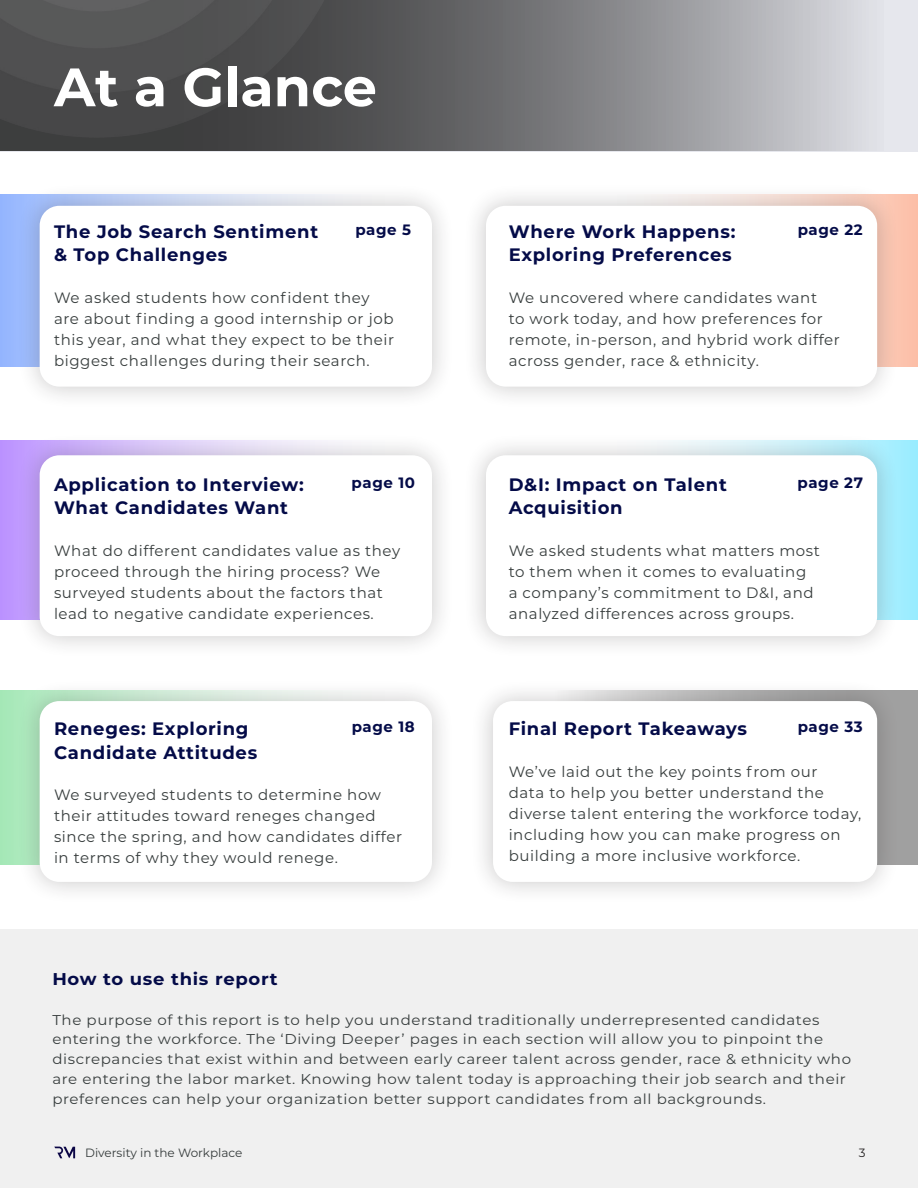
<style>
.page{position:relative;width:918px;height:1188px;background:#fff}
.page>*{position:absolute;margin:0;border:0;box-sizing:border-box;transform-origin:0 0}
.t1{font:700 54px "Montserrat";color:#fff}
.Body{font:700 18px/23.2px "Montserrat";letter-spacing:.04em;color:#040b48}
.Body-2{font:700 17.1px "Montserrat";letter-spacing:.04em;color:#040b48;scale:1.06 1}
.Body-3{font:15px/21px "Montserrat";letter-spacing:.04em;color:#373d3d}
.Body-4{font:700 15px "Montserrat";letter-spacing:.04em;color:#040b48}
.Body-5{font:14.25px/19.8px "Montserrat";letter-spacing:.04em;color:#373d3d;scale:1.06 1}
.t2{font:12px "Montserrat";color:#373d3d}
.t3{font:12px "Montserrat";color:#231f20}
</style>
<div class="page">
<div style="left:0;top:929px;width:918px;height:259px;background:#f0f0f0"></div>
<div style="left:0;top:0;width:918px;height:152px;background:#e6e7ed"></div>
<svg style="left:0;top:0;width:866px;height:151px;background:#87888b"></svg>
<img style="left:0;top:0;width:355px;height:137px">
<div style="left:578px;top:194px;width:340px;height:173px;background:#fcc1ab"></div>
<div style="left:0;top:194px;width:432px;height:173px;background:#97b7fe"></div>
<div style="left:463px;top:183px;width:437px;height:226px;background:#231f20;opacity:.25"></div>
<div style="left:486px;top:206px;width:391px;height:181px;background:#fff;border-radius:20px"></div>
<div style="left:17px;top:183px;width:438px;height:226px;background:#231f20;opacity:.25"></div>
<div style="left:40px;top:206px;width:392px;height:181px;background:#fff;border-radius:20px"></div>
<div style="left:578px;top:441px;width:340px;height:179px;background:#9dedff"></div>
<div style="left:0;top:441px;width:432px;height:179px;background:#bd95ff"></div>
<div style="left:463px;top:433px;width:437px;height:226px;background:#231f20;opacity:.25"></div>
<div style="left:486px;top:455px;width:391px;height:181px;background:#fff;border-radius:20px"></div>
<div style="left:17px;top:433px;width:438px;height:226px;background:#231f20;opacity:.25"></div>
<div style="left:40px;top:455px;width:392px;height:181px;background:#fff;border-radius:20px"></div>
<div style="left:555px;top:690px;width:363px;height:174px;background:#a0a0a0"></div>
<div style="left:470px;top:678px;width:430px;height:227px;background:#231f20;opacity:.25"></div>
<div style="left:493px;top:701px;width:384px;height:181px;background:#fff;border-radius:20px"></div>
<div style="left:0;top:690px;width:432px;height:174px;background:#a7e8b9"></div>
<div style="left:17px;top:678px;width:438px;height:227px;background:#231f20;opacity:.25"></div>
<div style="left:40px;top:701px;width:392px;height:181px;background:#fff;border-radius:20px"></div>
<h1 class="t1" style="left:54px;top:48px;width:324px">At a Glance</h1>
<p class="Body" style="left:54px;top:219px;width:266px">The Job Search Sentiment &amp; Top Challenges</p>
<p class="Body-3" style="left:54px;top:286px;width:342px">We asked students how confident they are about finding a good internship or job this year, and what they expect to be their biggest challenges during their search.</p>
<p class="Body-4" style="left:355px;top:219px;width:57px">page 5</p>
<p class="Body-4" style="left:798px;top:219px;width:67px">page 22</p>
<p class="Body" style="left:509px;top:219px;width:228px">Where Work Happens:<br>Exploring Preferences</p>
<p class="Body-3" style="left:509px;top:286px;width:333px">We uncovered where candidates want<br>to work today, and how preferences for remote, in-person, and hybrid work differ across gender, race &amp; ethnicity.</p>
<p class="Body" style="left:54px;top:472px;width:251px">Application to Interview:<br>What Candidates Want</p>
<p class="Body-3" style="left:54px;top:539px;width:348px">What do different candidates value as they proceed through the hiring process? We surveyed students about the factors that lead to negative candidate experiences.</p>
<p class="Body-4" style="left:352px;top:472px;width:65px">page 10</p>
<p class="Body-4" style="left:798px;top:472px;width:67px">page 27</p>
<p class="Body" style="left:509px;top:472px;width:220px">D&amp;I: Impact on Talent<br>Acquisition</p>
<p class="Body-3" style="left:509px;top:539px;width:313px">We asked students what matters most to them when it comes to evaluating<br>a company’s commitment to D&amp;I, and analyzed differences across groups.</p>
<p class="Body" style="left:54px;top:716px;width:196px">Reneges: Exploring</p>
<p class="Body-4" style="left:798px;top:716px;width:67px">page 33</p>
<p class="Body" style="left:54px;top:740px;width:205px">Candidate Attitudes</p>
<p class="Body-3" style="left:54px;top:784px;width:350px">We surveyed students to determine how their attitudes toward reneges changed since the spring, and how candidates differ in terms of why they would renege.</p>
<p class="Body" style="left:509px;top:716px;width:240px">Final Report Takeaways</p>
<p class="Body-3" style="left:509px;top:760px;width:354px">We’ve laid out the key points from our<br>data to help you better understand the diverse talent entering the workforce today, including how you can make progress on building a more inclusive workforce.</p>
<p class="Body-4" style="left:352px;top:716px;width:65px">page 18</p>
<p class="Body-2" style="left:52px;top:967px;width:214px">How to use this report</p>
<p class="Body-5" style="left:52px;top:1009px;width:755px">The purpose of this report is to help you understand traditionally underrepresented candidates entering the workforce. The ‘Diving Deeper’ pages in each section will allow you to pinpoint the discrepancies that exist within and between early career talent across gender, race &amp; ethnicity who are entering the labor market. Knowing how talent today is approaching their job search and their preferences can help your organization better support candidates from all backgrounds.</p>
<p class="t2" style="left:85px;top:1145px;width:159px">Diversity in the Workplace</p>
<p class="t3" style="left:859px;top:1145px;width:8px">3</p>
</div>
